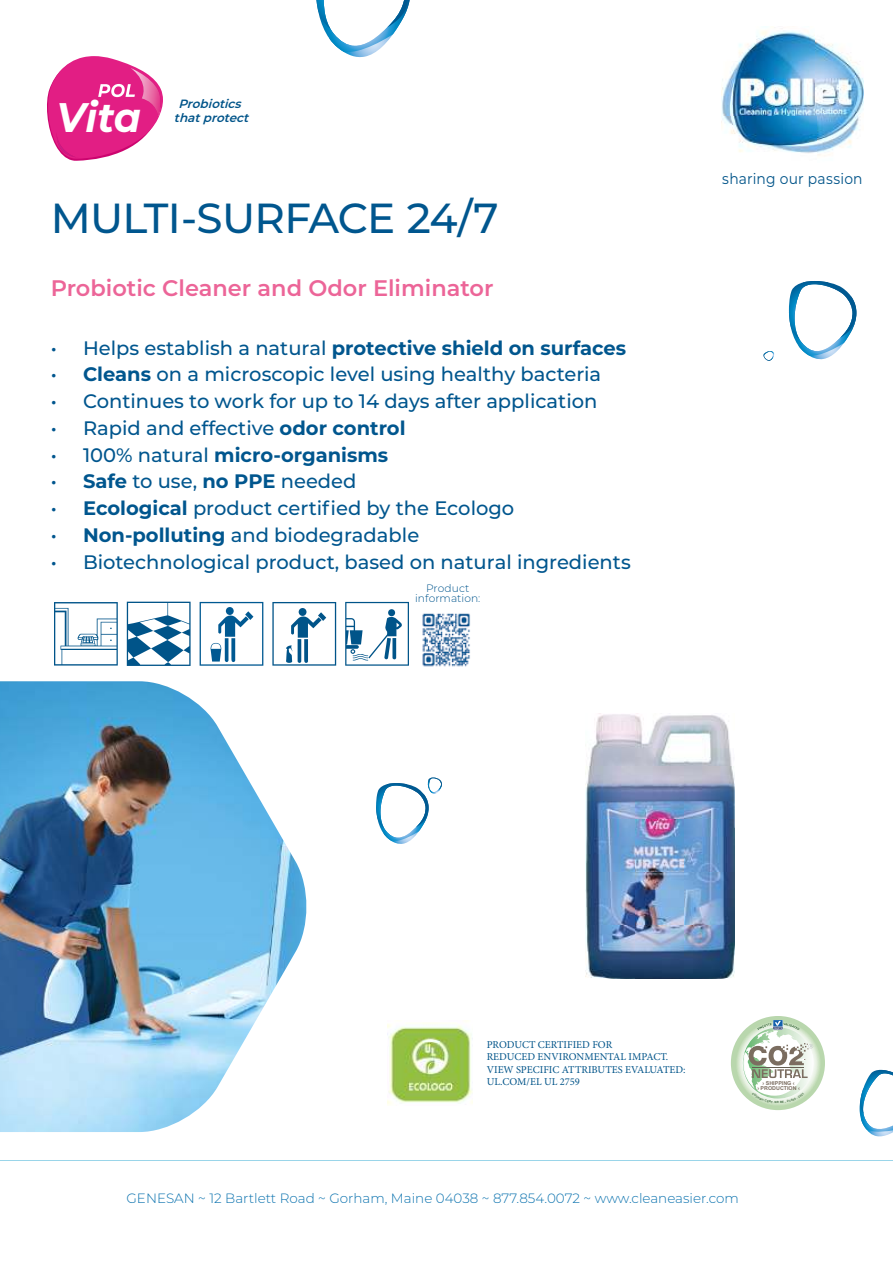
<style>
.page{position:relative;width:893px;height:1263px;background:#fff}
.page>*{position:absolute;margin:0;border:0;box-sizing:border-box;transform-origin:0 0}
.t1{font:500 42px "Montserrat";color:#00568e}
.t2{font:italic 700 41.25px "Montserrat";color:#fff;scale:.95 1}
.t3{font:600 22.5px "Montserrat";color:#ec6598}
.t4{font:500 19.5px "Montserrat";color:#00568e}
.t5{font:700 19.5px "Montserrat";color:#00568e}
.t6{font:15px "Montserrat";letter-spacing:.015em;color:#005489;scale:.92 1}
.t7{font:300 13.5px "Montserrat";color:#0c73af}
.t8{font:italic 600 12px/14.4px "Montserrat";color:#005489;text-align:center}
.t9{font:300 10.65px/10.6px "Montserrat";letter-spacing:.005em;color:#00568e;text-align:center}
.t10{font:10.5px/12.6px "Minion Pro";color:#005489}
.t11{font:700 5.4px "Arial";color:#7b6d60}
.t12{font:700 2.85px "Arial";color:#3d693c}
.s1{font-weight:500}
.s2{font-weight:700}
</style>
<div class="page">
<svg style="left:860px;top:1070px;width:33px;height:67px"></svg>
<svg style="left:789px;top:281px;width:67px;height:79px"></svg>
<svg style="left:763px;top:351px;width:11px;height:10px"></svg>
<svg style="left:316px;top:0;width:94px;height:58px"></svg>
<svg style="left:376px;top:777px;width:66px;height:67px"></svg>
<svg style="left:47px;top:56px;width:116px;height:105px"></svg>
<hr style="left:0;top:1160px;width:893px;height:1px;background:#9ad5e9">
<img style="left:0;top:681px;width:307px;height:451px">
<svg style="left:54px;top:602px;width:64px;height:63px"></svg>
<svg style="left:127px;top:602px;width:64px;height:64px"></svg>
<svg style="left:200px;top:602px;width:63px;height:64px"></svg>
<svg style="left:345px;top:602px;width:64px;height:64px"></svg>
<svg style="left:272px;top:602px;width:64px;height:64px"></svg>
<img style="left:586px;top:714px;width:148px;height:264px">
<img style="left:722px;top:26px;width:141px;height:130px">
<img style="left:422px;top:613px;width:49px;height:54px">
<img style="left:388px;top:1020px;width:85px;height:85px">
<svg style="left:731px;top:1016px;width:94px;height:94px"></svg>
<h2 class="t2" style="left:56px;top:94px;width:91px">Vita</h2>
<p class="t8" style="left:174px;top:97px;width:79px">Probiotics thatprotect</p>
<h1 class="t1" style="left:51px;top:198px;width:449px">MULTI-SURFACE 24/7</h1>
<p class="t3" style="left:51px;top:279px;width:444px">Probiotic Cleaner and Odor Eliminator</p>
<p class="t5" style="left:51px;top:339px;width:577px"><span class="s1">• Helps establish a natural</span> protective shield on surfaces</p>
<p class="t4" style="left:51px;top:365px;width:552px">• <span class="s2">Cleans</span> on a microscopic level using healthy bacteria</p>
<p class="t4" style="left:51px;top:392px;width:548px">• Continues to work for up to 14 days after application</p>
<p class="t4" style="left:51px;top:418px;width:356px">• Rapid and effective <span class="s2">odor control</span></p>
<p class="t5" style="left:51px;top:446px;width:339px"><span class="s1">• 100% natural</span> micro-organisms</p>
<p class="t4" style="left:51px;top:472px;width:307px">• <span class="s2">Safe</span> to use, <span class="s2">no PPE</span> needed</p>
<p class="t4" style="left:51px;top:499px;width:465px">• <span class="s2">Ecological</span> product certified by the Ecologo</p>
<p class="t4" style="left:51px;top:525px;width:370px">• <span class="s2">Non-polluting</span> and biodegradable</p>
<p class="t4" style="left:51px;top:552px;width:581px">• Biotechnological product, based on natural ingredients</p>
<p class="t9" style="left:415px;top:583px;width:67px">Product information:</p>
<p class="t6" style="left:722px;top:172px;width:154px">sharing our passion</p>
<p class="t10" style="left:487px;top:1037px;width:200px">PRODUCT CERTIFIED FOR<br>REDUCED ENVIRONMENTAL IMPACT.<br>VIEW SPECIFIC ATTRIBUTES EVALUATED:<br>UL.COM/EL UL 2759</p>
<p class="t11" style="left:763px;top:1081px;width:34px">› SHIPPING ‹</p>
<p class="t12" style="left:777px;top:1101px;width:4px">R</p>
<p class="t11" style="left:757px;top:1086px;width:44px">› PRODUCTION ‹</p>
<p class="t7" style="left:127px;top:1189px;width:614px">GENESAN ~ 12 Bartlett Road ~ Gorham, Maine 04038 ~ 877.854.0072 ~ www.cleaneasier.com</p>
</div>
